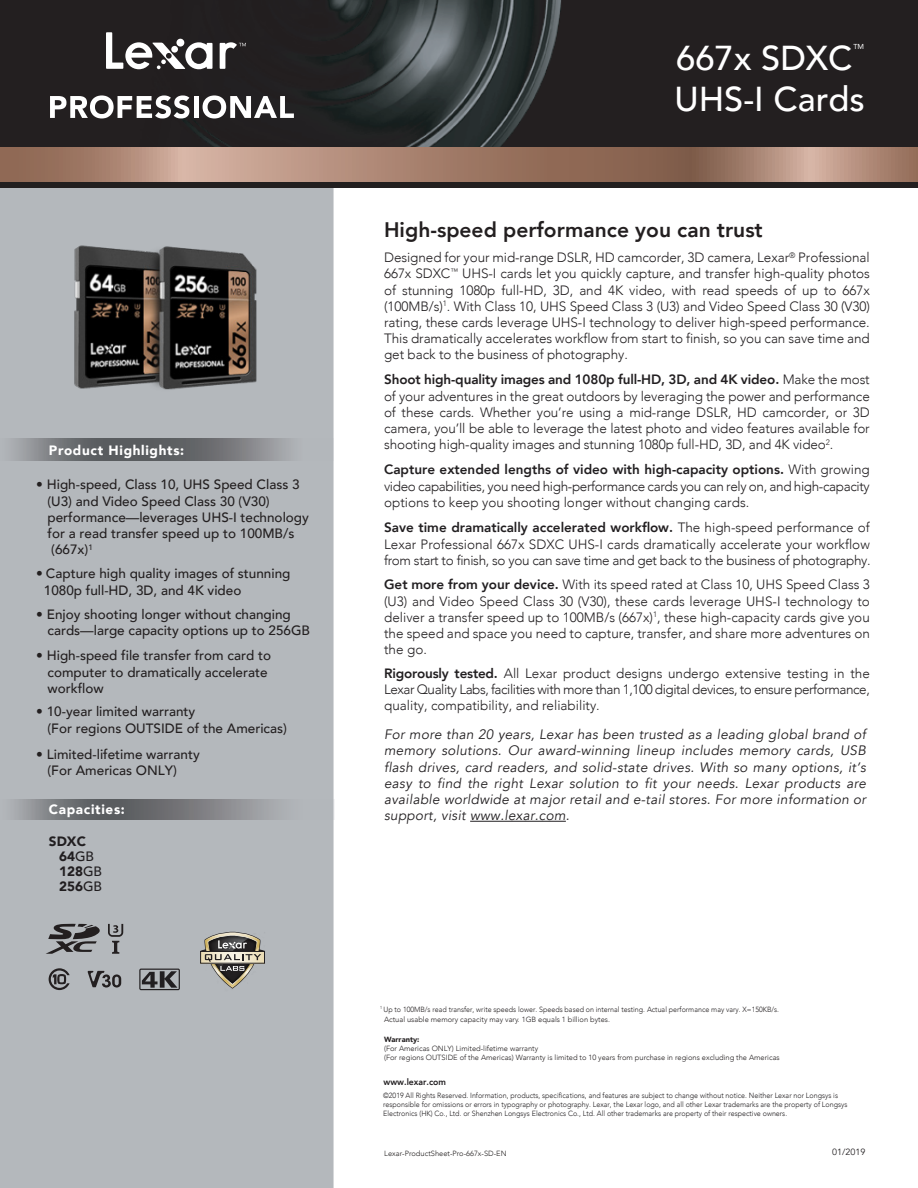
<style>
.page{position:relative;width:918px;height:1188px;background:#fff}
.page>*{position:absolute;margin:0;border:0;box-sizing:border-box;transform-origin:0 0}
.t1{font:500 34.5px/41.4px "Avenir";color:#fff}
.t2{font:800 21px "Avenir";color:#231f20}
.t3{font:italic 13.65px/16.2px "Avenir";letter-spacing:.025em;color:#211e20;text-align:justify}
.t4{font:300 13.5px/16.2px "Avenir";letter-spacing:-.005em;color:#221f21;text-align:justify}
.t5{font:500 13.5px/16.2px "Avenir";color:#231f20}
.t6{font:900 13.5px "Avenir";letter-spacing:.05em;color:#fff}
.t7{font:900 13.5px/15px "Avenir";color:#211e20}
.t8{font:800 9px "Avenir";color:#211e20;scale:.96 1}
.t9{font:9px "Avenir";color:#221f21}
.t10{font:300 7.5px/8.6px "Avenir";color:#211e20;scale:.95 1}
.t11{font:300 7.5px/10.6px "Avenir";color:#231f20;scale:.95 1}
.t12{font:300 7.5px/9px "Avenir";color:#231f20}
.t13{font:300 7.5px "Avenir";color:#221f1f}
.t14{font:900 7.5px "Avenir";color:#231f20}
.t15{font:7.2px "Avenir";color:#fff}
.s1{font-weight:500}
.s2{font-weight:800}
</style>
<div class="page">
<img style="left:0;top:0;width:918px;height:148px">
<div style="left:0;top:187px;width:334px;height:1001px;background:#b4b8bc"></div>
<svg style="left:11px;top:439px;width:280px;height:22px;background:#737679"></svg>
<svg style="left:0;top:148px;width:918px;height:35px;background:#a4806e"></svg>
<div style="left:0;top:183px;width:918px;height:5px;background:#221f1f"></div>
<svg style="left:46px;top:924px;width:54px;height:30px"></svg>
<svg style="left:108px;top:924px;width:15px;height:30px"></svg>
<svg style="left:49px;top:968px;width:21px;height:22px"></svg>
<svg style="left:88px;top:971px;width:33px;height:17px"></svg>
<svg style="left:106px;top:32px;width:107px;height:37px"></svg>
<svg style="left:220px;top:42px;width:26px;height:27px"></svg>
<svg style="left:50px;top:95px;width:139px;height:23px"></svg>
<div style="left:194px;top:96px;width:5px;height:22px;background:#fff"></div>
<svg style="left:203px;top:95px;width:91px;height:23px"></svg>
<svg style="left:14px;top:799px;width:320px;height:20px"></svg>
<svg style="left:139px;top:969px;width:41px;height:21px"></svg>
<img style="left:74px;top:245px;width:183px;height:145px">
<hr style="left:470px;top:821px;width:96px;height:1px;background:#211e20">
<svg style="left:200px;top:931px;width:65px;height:58px"></svg>
<p class="t6" style="left:49px;top:439px;width:137px">Product Highlights:</p>
<p class="t5" style="left:48px;top:476px;width:263px;text-indent:-11px">• High-speed, Class 10, UHS Speed Class 3 (U3) and Video Speed Class 30 (V30) performance—leverages UHS-I technology for a read transfer speed up to 100MB/s (667x)<sup>1</sup></p>
<p class="t5" style="left:44px;top:565px;width:248px;text-indent:-8px">• Capture high quality images of stunning<br>1080p full-HD, 3D, and 4K video</p>
<p class="t5" style="left:48px;top:605px;width:264px;text-indent:-11px">• Enjoy shooting longer without changing cards—large capacity options up to 256GB</p>
<p class="t5" style="left:48px;top:647px;width:225px;text-indent:-11px">• High-speed file transfer from card to computer to dramatically accelerate workflow</p>
<p class="t5" style="left:48px;top:703px;width:241px;text-indent:-11px">• 10-year limited warranty<br>(For regions OUTSIDE of the Americas)</p>
<p class="t5" style="left:48px;top:745px;width:154px;text-indent:-11px">• Limited-lifetime warranty (For Americas ONLY)</p>
<p class="t6" style="left:49px;top:798px;width:77px">Capacities:</p>
<p class="t7" style="left:59px;top:834px;width:44px;text-indent:-10px">SDXC<br>64<span class="s1">GB<br></span>128<span class="s1">GB<br></span>256<span class="s1">GB</span></p>
<p class="t15" style="left:853px;top:41px;width:12px">TM</p>
<h1 class="t1" style="left:674px;top:35px;width:192px">667x SDXC<br>UHS-I Cards</h1>
<h2 class="t2" style="left:384px;top:213px;width:380px">High-speed performance you can trust</h2>
<p class="t4" style="left:384px;top:249px;width:487px">Designed for your mid-range DSLR, HD camcorder, 3D camera, Lexar<sup>®</sup> Professional 667x SDXC<sup>™</sup> UHS-I cards let you quickly capture, and transfer high-quality photos of stunning 1080p full-HD, 3D, and 4K video, with read speeds of up to 667x (100MB/s)<sup>1</sup>. With Class 10, UHS Speed Class 3 (U3) and Video Speed Class 30 (V30) rating, these cards leverage UHS-I technology to deliver high-speed performance.<br>This dramatically accelerates workflow from start to finish, so you can save time and get back to the business of photography.</p>
<p class="t4" style="left:384px;top:372px;width:487px"><span class="s2">Shoot high-quality images and 1080p full-HD, 3D, and 4K video.</span> Make the most of your adventures in the great outdoors by leveraging the power and performance of these cards. Whether you’re using a mid-range DSLR, HD camcorder, or 3D camera, you’ll be able to leverage the latest photo and video features available for shooting high-quality images and stunning 1080p full-HD, 3D, and 4K video<sup>2</sup>.</p>
<p class="t4" style="left:384px;top:462px;width:487px"><span class="s2">Capture extended lengths of video with high-capacity options.</span> With growing video capabilities, you need high-performance cards you can rely on, and high-capacity options to keep you shooting longer without changing cards.</p>
<p class="t4" style="left:384px;top:520px;width:488px"><span class="s2">Save time dramatically accelerated workflow.</span> The high-speed performance of Lexar Professional 667x SDXC UHS-I cards dramatically accelerate your workflow from start to finish, so you can save time and get back to the business of photography.</p>
<p class="t4" style="left:384px;top:577px;width:487px"><span class="s2">Get more from your device.</span> With its speed rated at Class 10, UHS Speed Class 3 (U3) and Video Speed Class 30 (V30), these cards leverage UHS-I technology to deliver a transfer speed up to 100MB/s (667x)<sup>1</sup>, these high-capacity cards give you the speed and space you need to capture, transfer, and share more adventures on the go.</p>
<p class="t4" style="left:384px;top:665px;width:487px"><span class="s2">Rigorously tested.</span> All Lexar product designs undergo extensive testing in the Lexar Quality Labs, facilities with more than 1,100 digital devices, to ensure performance, quality, compatibility, and reliability.</p>
<p class="t3" style="left:384px;top:727px;width:483px">For more than 20 years, Lexar has been trusted as a leading global brand of memory solutions. Our award-winning lineup includes memory cards, USB flash drives, card readers, and solid-state drives. With so many options, it’s easy to find the right Lexar solution to fit your needs. Lexar products are available worldwide at major retail and e-tail stores. For more information or support, visit www.lexar.com.</p>
<p class="t11" style="left:384px;top:1004px;width:417px;text-indent:-4px"><sup>1</sup> Up to 100MB/s read transfer, write speeds lower. Speeds based on internal testing. Actual performance may vary. X=150KB/s.<br>Actual usable memory capacity may vary. 1GB equals 1 billion bytes.</p>
<p class="t14" style="left:384px;top:1033px;width:37px">Warranty:</p>
<p class="t12" style="left:384px;top:1044px;width:397px">(For Americas ONLY) Limited-lifetime warranty<br>(For regions OUTSIDE of the Americas) Warranty is limited to 10 years from purchase in regions excluding the Americas</p>
<p class="t8" style="left:384px;top:1075px;width:67px">www.lexar.com</p>
<p class="t10" style="left:383px;top:1092px;width:490px">©2019 All Rights Reserved. Information, products, specifications, and features are subject to change without notice. Neither Lexar nor Longsys is responsible for omissions or errors in typography or photography. Lexar, the Lexar logo, and all other Lexar trademarks are the property of Longsys<br>Electronics (HK) Co., Ltd. or Shenzhen Longsys Electronics Co., Ltd. All other trademarks are property of their respective owners.</p>
<p class="t13" style="left:384px;top:1149px;width:124px">Lexar-ProductSheet-Pro-667x-SD-EN</p>
<p class="t9" style="left:832px;top:1147px;width:35px">01/2019</p>
</div>
